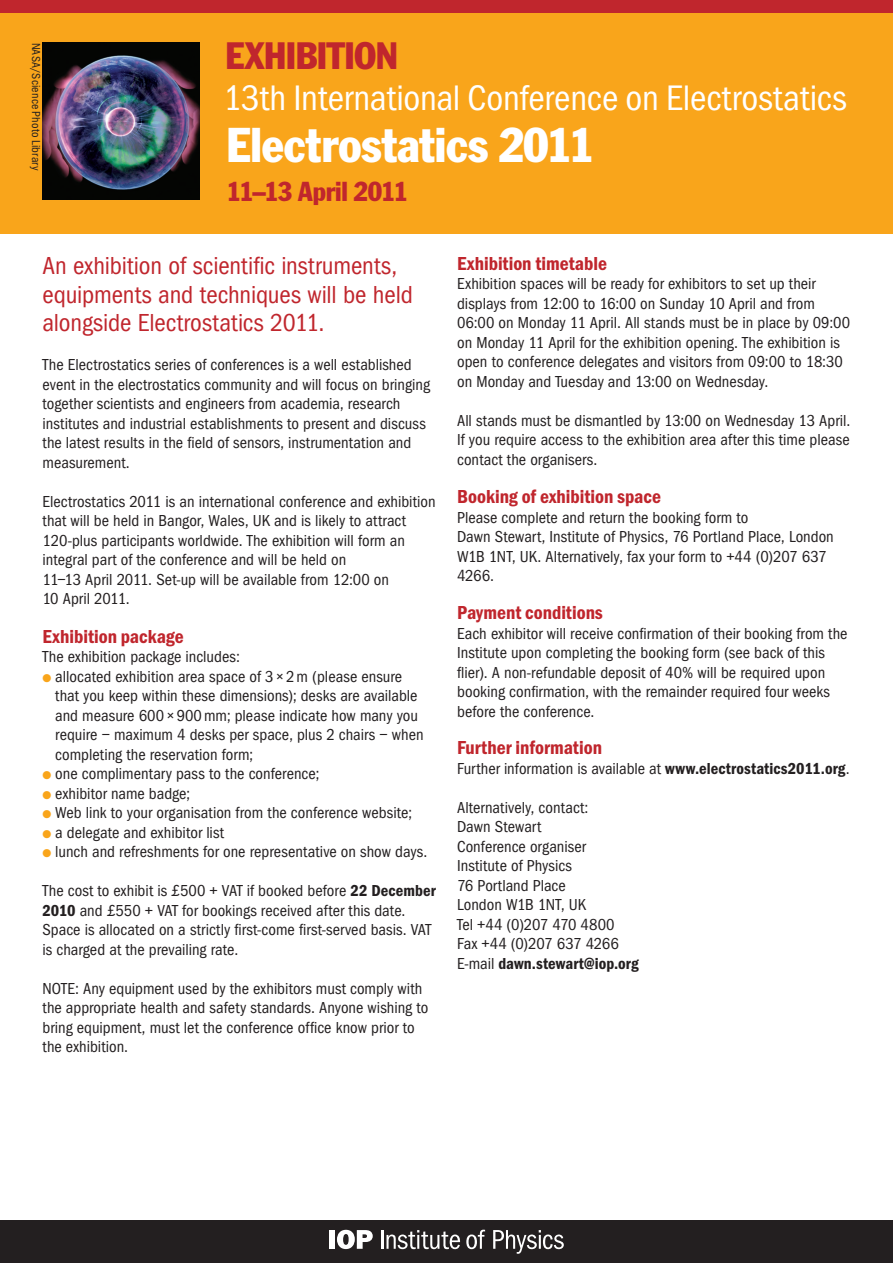
<style>
.page{position:relative;width:893px;height:1263px;background:#fff}
.page>*{position:absolute;margin:0;border:0;box-sizing:border-box;transform-origin:0 0}
.t1{font:condensed 48px "Franklin Gothic";letter-spacing:-.005em;color:#fff}
.t2{font:condensed 37.5px "Franklin Gothic";letter-spacing:-.01em;color:#c0262d}
.t3{font:36.75px "Franklin Got Cd Io P";color:#fff}
.t4{font:condensed 27px "Franklin Gothic";letter-spacing:-.015em;color:#c0262d}
.t5{font:25.5px/28.5px "Franklin Got Cd Io P";letter-spacing:-.005em;color:#c0262d}
.t6{font:600 19.5px "Franklin Got Cd Io P";color:#c0262d}
.t7{font:16.5px/19.5px "Franklin Got Cd Io P";color:#231f20}
.t8{font:12px "Franklin Got Cd Io P";letter-spacing:.015em;color:#231f20}
.s1{color:#f9a51b}
.s2{font-weight:600}
</style>
<div class="page">
<div style="left:0;top:0;width:893px;height:234px;background:#f9a51b"></div>
<div style="left:0;top:0;width:893px;height:13px;background:#c0262d"></div>
<img style="left:43px;top:43px;width:157px;height:157px">
<div style="left:0;top:1220px;width:893px;height:43px;background:#231f20"></div>
<div style="left:329px;top:1230px;width:6px;height:19px;background:#fff"></div>
<svg style="left:337px;top:1230px;width:36px;height:19px"></svg>
<svg style="left:381px;top:1230px;width:79px;height:19px"></svg>
<svg style="left:466px;top:1230px;width:19px;height:19px"></svg>
<svg style="left:493px;top:1230px;width:71px;height:24px"></svg>
<p class="t8" style="left:43px;top:43px;width:130px;rotate:90deg">NASA/Science Photo Library</p>
<h2 class="t2" style="left:225px;top:33px;width:174px">EXHIBITION</h2>
<h3 class="t3" style="left:223px;top:78px;width:625px">13th International Conference on Electrostatics</h3>
<h1 class="t1" style="left:226px;top:115px;width:369px">Electrostatics 2011</h1>
<h3 class="t4" style="left:226px;top:175px;width:183px">11–13 April 2011</h3>
<h3 class="t5" style="left:43px;top:252px;width:372px">An exhibition of scientific instruments, equipments and techniques will be held alongside Electrostatics 2011.</h3>
<p class="t7" style="left:43px;top:355px;width:389px">The Electrostatics series of conferences is a well established event in the electrostatics community and will focus on bringing together scientists and engineers from academia, research institutes and industrial establishments to present and discuss the latest results in the field of sensors, instrumentation and measurement.</p>
<p class="t7" style="left:43px;top:492px;width:395px">Electrostatics 2011 is an international conference and exhibition that will be held in Bangor, Wales, UK and is likely to attract 120-plus participants worldwide. The exhibition will form an integral part of the conference and will be held on<br>11–13 April 2011. Set-up will be available from 12:00 on<br>10 April 2011.</p>
<p class="t6" style="left:43px;top:625px;width:143px">Exhibition package</p>
<p class="t7" style="left:43px;top:647px;width:199px">The exhibition package includes:</p>
<p class="t7" style="left:55px;top:666px;width:370px;text-indent:-13px"><span class="s1">●</span> allocated exhibition area space of 3×2m (please ensure that you keep within these dimensions); desks are available and measure 600×900mm; please indicate how many you require – maximum 4 desks per space, plus 2 chairs – when completing the reservation form;</p>
<p class="t7" style="left:43px;top:764px;width:278px"><span class="s1">●</span> one complimentary pass to the conference;</p>
<p class="t7" style="left:43px;top:783px;width:149px"><span class="s1">●</span> exhibitor name badge;</p>
<p class="t7" style="left:43px;top:803px;width:371px"><span class="s1">●</span> Web link to your organisation from the conference website;</p>
<p class="t7" style="left:43px;top:822px;width:183px"><span class="s1">●</span> a delegate and exhibitor list</p>
<p class="t7" style="left:43px;top:842px;width:386px"><span class="s1">●</span> lunch and refreshments for one representative on show days.</p>
<p class="t7" style="left:43px;top:881px;width:395px">The cost to exhibit is £500 + VAT if booked before <span class="s2">22 December 2010</span> and £550 + VAT for bookings received after this date.<br>Space is allocated on a strictly first-come first-served basis. VAT is charged at the prevailing rate.</p>
<p class="t7" style="left:43px;top:978px;width:387px">NOTE: Any equipment used by the exhibitors must comply with the appropriate health and safety standards. Anyone wishing to bring equipment, must let the conference office know prior to the exhibition.</p>
<p class="t6" style="left:457px;top:252px;width:151px">Exhibition timetable</p>
<p class="t7" style="left:457px;top:274px;width:394px">Exhibition spaces will be ready for exhibitors to set up their displays from 12:00 to 16:00 on Sunday 10 April and from 06:00 on Monday 11 April. All stands must be in place by 09:00 on Monday 11 April for the exhibition opening. The exhibition is open to conference delegates and visitors from 09:00 to 18:30 on Monday and Tuesday and 13:00 on Wednesday.</p>
<p class="t7" style="left:457px;top:411px;width:395px;text-align:justify">All stands must be dismantled by 13:00 on Wednesday 13 April.<br>If you require access to the exhibition area after this time please contact the organisers.</p>
<p class="t6" style="left:457px;top:485px;width:206px">Booking of exhibition space</p>
<p class="t7" style="left:457px;top:507px;width:378px">Please complete and return the booking form to<br>Dawn Stewart, Institute of Physics, 76 Portland Place, London W1B 1NT, UK. Alternatively, fax your form to +44 (0)207 637<br>4266.</p>
<p class="t6" style="left:457px;top:602px;width:147px">Payment conditions</p>
<p class="t7" style="left:457px;top:624px;width:392px">Each exhibitor will receive confirmation of their booking from the Institute upon completing the booking form (see back of this flier). A non-refundable deposit of 40% will be required upon booking confirmation, with the remainder required four weeks before the conference.</p>
<p class="t6" style="left:457px;top:737px;width:146px">Further information</p>
<p class="t7" style="left:457px;top:759px;width:394px">Further information is available at <span class="s2">www.electrostatics2011.org</span>.</p>
<p class="t7" style="left:457px;top:798px;width:183px">Alternatively, contact:<br>Dawn Stewart<br>Conference organiser<br>Institute of Physics<br>76 Portland Place<br>London W1B 1NT, UK<br>Tel +44 (0)207 470 4800<br>Fax +44 (0)207 637 4266<br>E-mail <span class="s2">dawn.stewart@iop.org</span></p>
</div>
